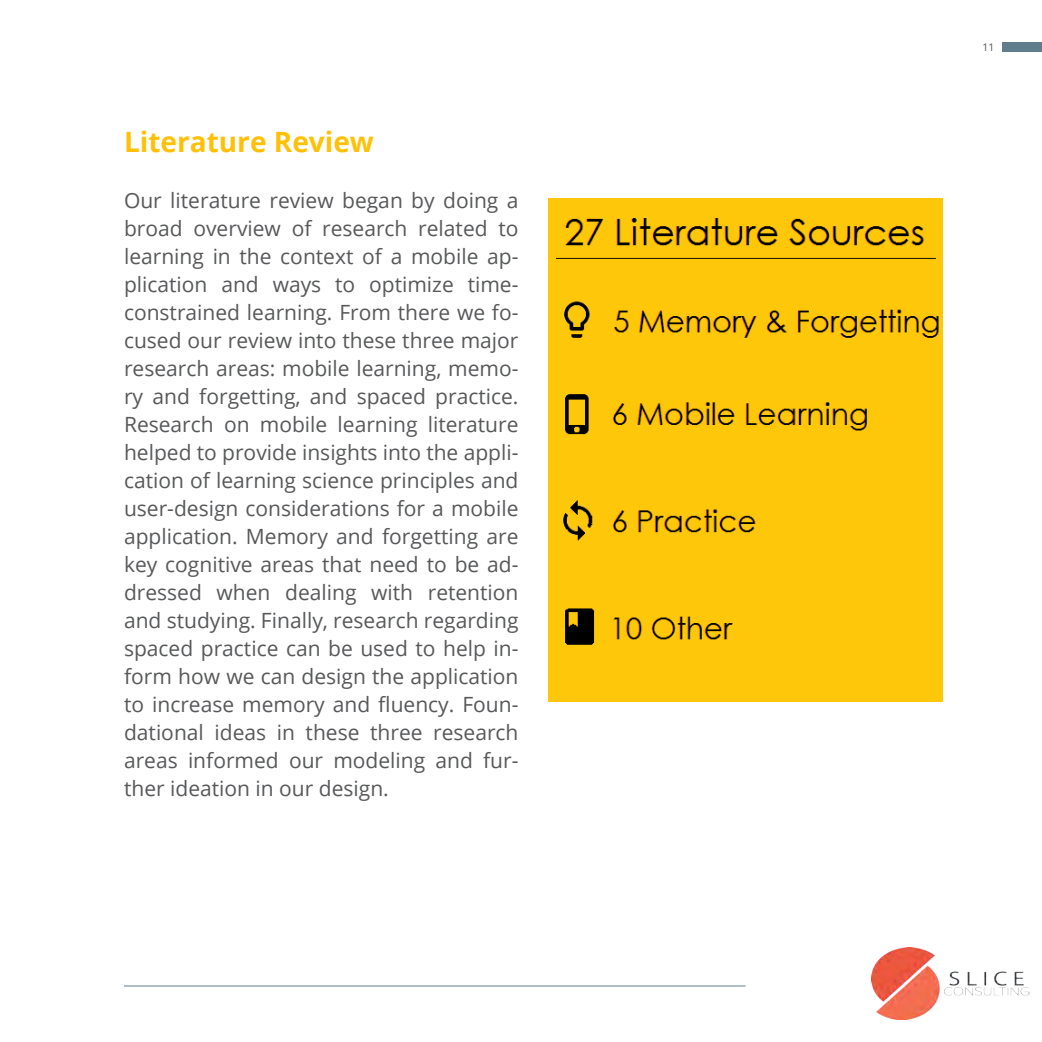
<style>
.page{position:relative;width:1042px;height:1042px;background:#fff}
.page>*{position:absolute;margin:0;border:0;box-sizing:border-box;transform-origin:0 0}
.Main_Text_Title_12pt{font:700 28px "Open Sans";color:#ffc107}
.Quote_Text_10_pt_Hea{font:21px/28px "Open Sans";color:#57585a;text-align:justify}
.t1{font:10.5px "Open Sans";color:#57585a}
</style>
<div class="page">
<div style="left:1002px;top:42px;width:40px;height:9px;background:#607d8b"></div>
<hr style="left:124px;top:985px;width:621px;height:1px;background:#607d8b">
<img style="left:872px;top:948px;width:157px;height:71px">
<img style="left:548px;top:199px;width:395px;height:502px">
<p class="Main_Text_Title_12pt" style="left:124px;top:122px;width:251px">Literature Review</p>
<p class="Quote_Text_10_pt_Hea" style="left:124px;top:186px;width:396px">Our literature review began by doing a broad overview of research related to learning in the context of a mobile ap&shy;plication and ways to optimize time&shy;constrained learning. From there we fo&shy;cused our review into these three major research areas: mobile learning, memo&shy;ry and forgetting, and spaced practice.<br>Research on mobile learning literature helped to provide insights into the appli&shy;cation of learning science principles and user-design considerations for a mobile application. Memory and forgetting are key cognitive areas that need to be ad&shy;dressed when dealing with retention and studying. Finally, research regarding spaced practice can be used to help in&shy;form how we can design the application to increase memory and fluency. Foun&shy;dational ideas in these three research areas informed our modeling and fur&shy;ther ideation in our design.</p>
<p class="t1" style="left:982px;top:40px;width:14px">11</p>
</div>
